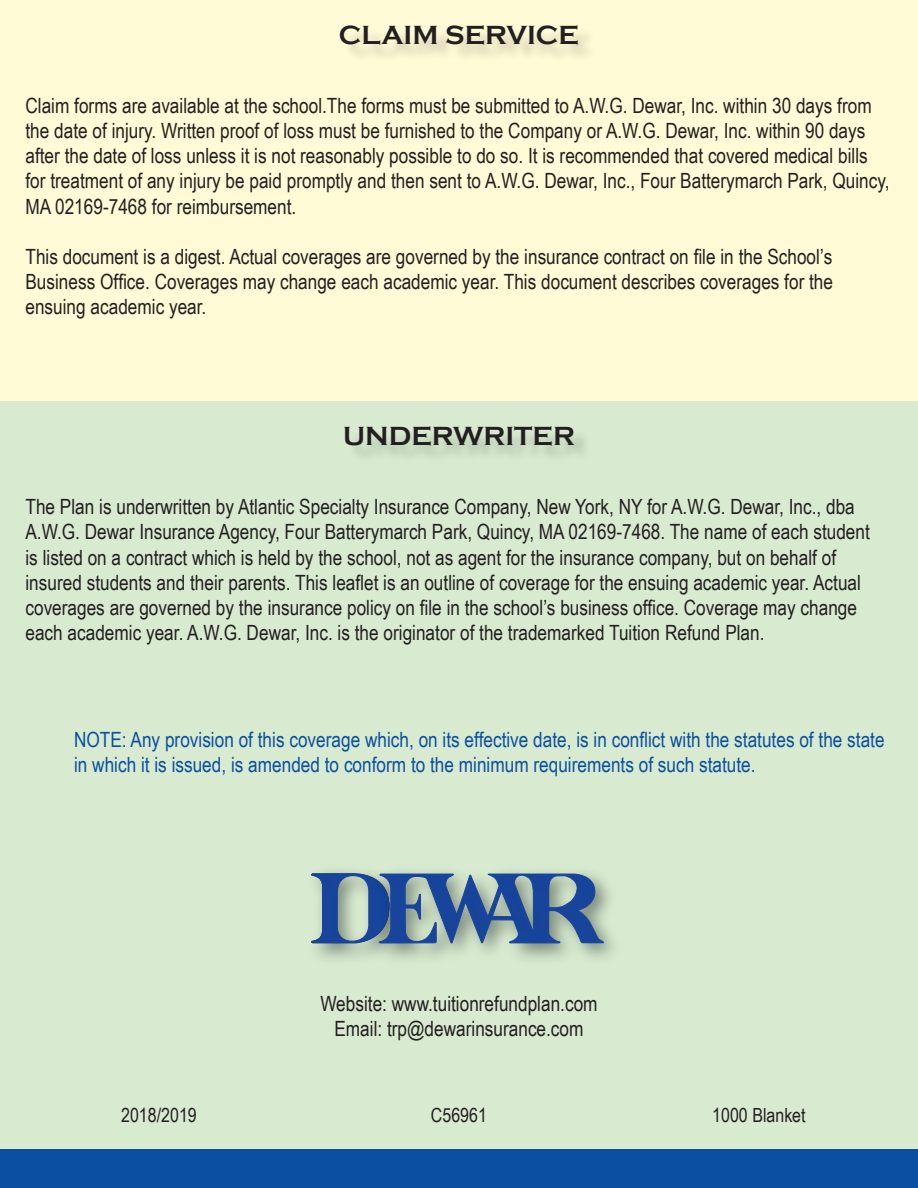
<style>
.page{position:relative;width:918px;height:1188px;background:#fff}
.page>*{position:absolute;margin:0;border:0;box-sizing:border-box;transform-origin:0 0}
.t1{font:700 27px "Copperplate Gothic";color:#231f20}
.t2{font:21px/25.2px "Arial Narrow";color:#231f20}
.t3{font:21px/25.2px "Arial Narrow";color:#0a4fa2}
.t4{font:19.5px "Arial Narrow";color:#231f20}
</style>
<div class="page">
<div style="left:0;top:1148px;width:918px;height:40px;background:#0a4fa2"></div>
<div style="left:0;top:0;width:918px;height:401px;background:#fffbd6"></div>
<div style="left:0;top:401px;width:918px;height:747px;background:#d8ebd0"></div>
<div style="left:343px;top:28px;width:254px;height:35px;background:#231f20;opacity:.2"></div>
<div style="left:348px;top:430px;width:243px;height:34px;background:#cee0c7"></div>
<img style="left:312px;top:943px;width:12px;height:15px">
<img style="left:366px;top:882px;width:248px;height:80px">
<img style="left:501px;top:943px;width:59px;height:15px">
<svg style="left:311px;top:867px;width:293px;height:76px"></svg>
<p class="t1" style="left:339px;top:20px;width:242px">CLAIM SERVICE</p>
<p class="t2" style="left:26px;top:92px;width:866px">Claim forms are available at the school.The forms must be submitted to A.W.G. Dewar, Inc. within 30 days from the date of injury. Written proof of loss must be furnished to the Company or A.W.G. Dewar, Inc. within 90 days after the date of loss unless it is not reasonably possible to do so. It is recommended that covered medical bills for treatment of any injury be paid promptly and then sent to A.W.G. Dewar, Inc., Four Batterymarch Park, Quincy, MA 02169-7468 for reimbursement.</p>
<p class="t2" style="left:26px;top:243px;width:809px;text-align:justify">This document is a digest. Actual coverages are governed by the insurance contract on file in the School’s Business Office. Coverages may change each academic year. This document describes coverages for the ensuing academic year.</p>
<p class="t1" style="left:343px;top:421px;width:233px">UNDERWRITER</p>
<p class="t2" style="left:26px;top:493px;width:846px">The Plan is underwritten by Atlantic Specialty Insurance Company, New York, NY for A.W.G. Dewar, Inc., dba A.W.G. Dewar Insurance Agency, Four Batterymarch Park, Quincy, MA 02169-7468. The name of each student is listed on a contract which is held by the school, not as agent for the insurance company, but on behalf of insured students and their parents. This leaflet is an outline of coverage for the ensuing academic year. Actual coverages are governed by the insurance policy on file in the school’s business office. Coverage may change each academic year. A.W.G. Dewar, Inc. is the originator of the trademarked Tuition Refund Plan.</p>
<p class="t3" style="left:74px;top:726px;width:812px">NOTE: Any provision of this coverage which, on its effective date, is in conflict with the statutes of the state in which it is issued, is amended to conform to the minimum requirements of such statute.</p>
<p class="t2" style="left:320px;top:990px;width:279px">Website: www.tuitionrefundplan.com</p>
<p class="t2" style="left:334px;top:1016px;width:251px">Email: trp@dewarinsurance.com</p>
<p class="t4" style="left:121px;top:1101px;width:77px">2018/2019</p>
<p class="t4" style="left:431px;top:1101px;width:58px">C56961</p>
<p class="t4" style="left:712px;top:1101px;width:95px">1000 Blanket</p>
</div>
